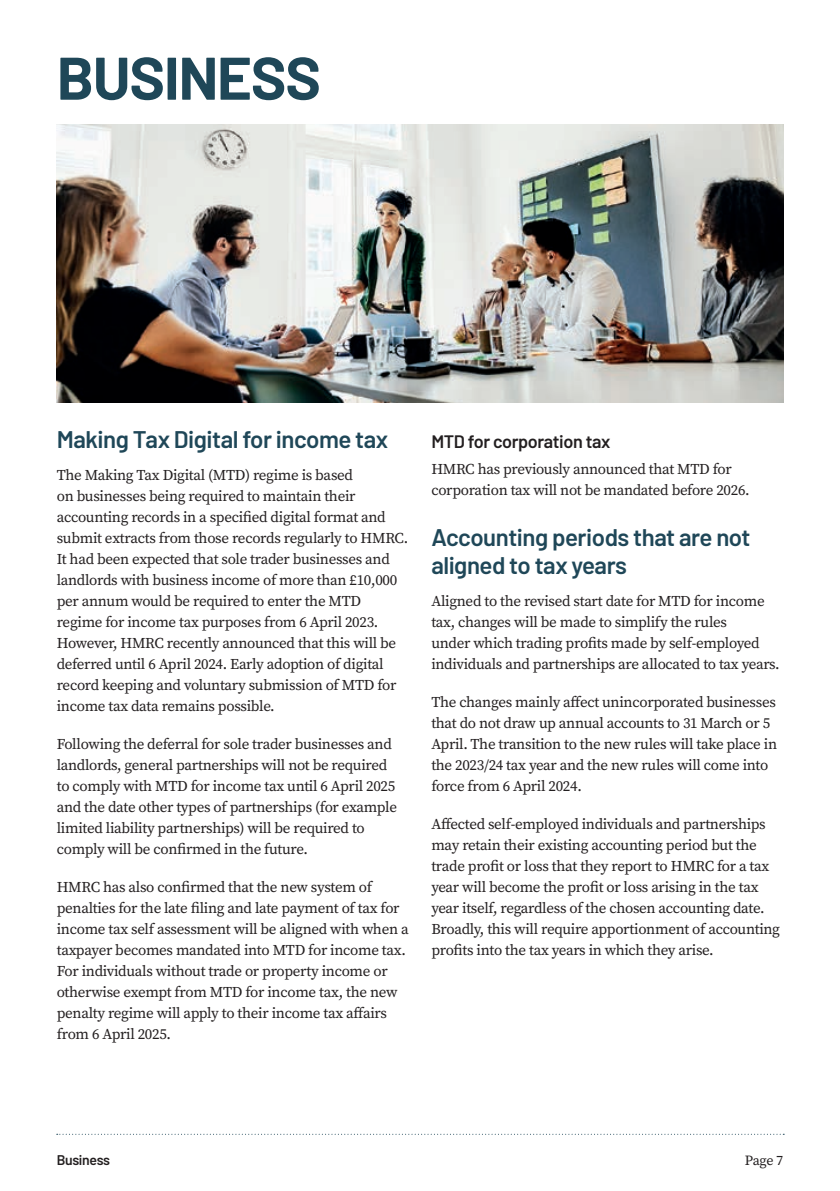
<style>
.page{position:relative;width:840px;height:1191px;background:#fff}
.page>*{position:absolute;margin:0;border:0;box-sizing:border-box;transform-origin:0 0}
.t1{font:700 60px "Barlow";letter-spacing:-.02em;color:#1f4758}
.t2{font:600 24px/28px "Barlow";letter-spacing:-.02em;color:#1f4758}
.t3{font:600 18px "Barlow";letter-spacing:-.02em;color:#231f20}
.t4{font:15px/21px "Source Serif Pro";letter-spacing:-.02em;color:#231f20}
.t5{font:600 14px "Barlow";letter-spacing:-.025em;color:#231f20}
.t6{font:14px "Source Serif Pro";color:#231f20}
</style>
<div class="page">
<svg style="left:57px;top:1133px;width:724px;height:1px"></svg>
<img style="left:57px;top:125px;width:725px;height:278px">
<h1 class="t1" style="left:57px;top:34px;width:266px">BUSINESS</h1>
<h2 class="t2" style="left:57px;top:423px;width:333px">Making Tax Digital for income tax</h2>
<p class="t4" style="left:57px;top:464px;width:353px">The Making Tax Digital (MTD) regime is based<br>on businesses being required to maintain their accounting records in a specified digital format and submit extracts from those records regularly to HMRC.<br>It had been expected that sole trader businesses and landlords with business income of more than £10,000 per annum would be required to enter the MTD regime for income tax purposes from 6 April 2023.<br>However, HMRC recently announced that this will be deferred until 6 April 2024. Early adoption of digital record keeping and voluntary submission of MTD for income tax data remains possible.</p>
<p class="t4" style="left:57px;top:733px;width:341px">Following the deferral for sole trader businesses and landlords, general partnerships will not be required to comply with MTD for income tax until 6 April 2025 and the date other types of partnerships (for example limited liability partnerships) will be required to comply will be confirmed in the future.</p>
<p class="t4" style="left:57px;top:876px;width:353px">HMRC has also confirmed that the new system of penalties for the late filing and late payment of tax for income tax self assessment will be aligned with when a taxpayer becomes mandated into MTD for income tax.<br>For individuals without trade or property income or otherwise exempt from MTD for income tax, the new penalty regime will apply to their income tax affairs from 6 April 2025.</p>
<p class="t3" style="left:431px;top:428px;width:180px">MTD for corporation tax</p>
<p class="t4" style="left:431px;top:459px;width:320px">HMRC has previously announced that MTD for corporation tax will not be mandated before 2026.</p>
<h2 class="t2" style="left:431px;top:521px;width:320px">Accounting periods that are not aligned to tax years</h2>
<p class="t4" style="left:431px;top:591px;width:349px">Aligned to the revised start date for MTD for income tax, changes will be made to simplify the rules<br>under which trading profits made by self-employed individuals and partnerships are allocated to tax years.</p>
<p class="t4" style="left:431px;top:692px;width:347px">The changes mainly affect unincorporated businesses that do not draw up annual accounts to 31 March or 5<br>April. The transition to the new rules will take place in the 2023/24 tax year and the new rules will come into force from 6 April 2024.</p>
<p class="t4" style="left:431px;top:814px;width:350px">Affected self-employed individuals and partnerships may retain their existing accounting period but the trade profit or loss that they report to HMRC for a tax year will become the profit or loss arising in the tax year itself, regardless of the chosen accounting date.<br>Broadly, this will require apportionment of accounting profits into the tax years in which they arise.</p>
<p class="t5" style="left:57px;top:1149px;width:55px">Business</p>
<p class="t6" style="left:744px;top:1150px;width:40px">Page 7</p>
</div>
